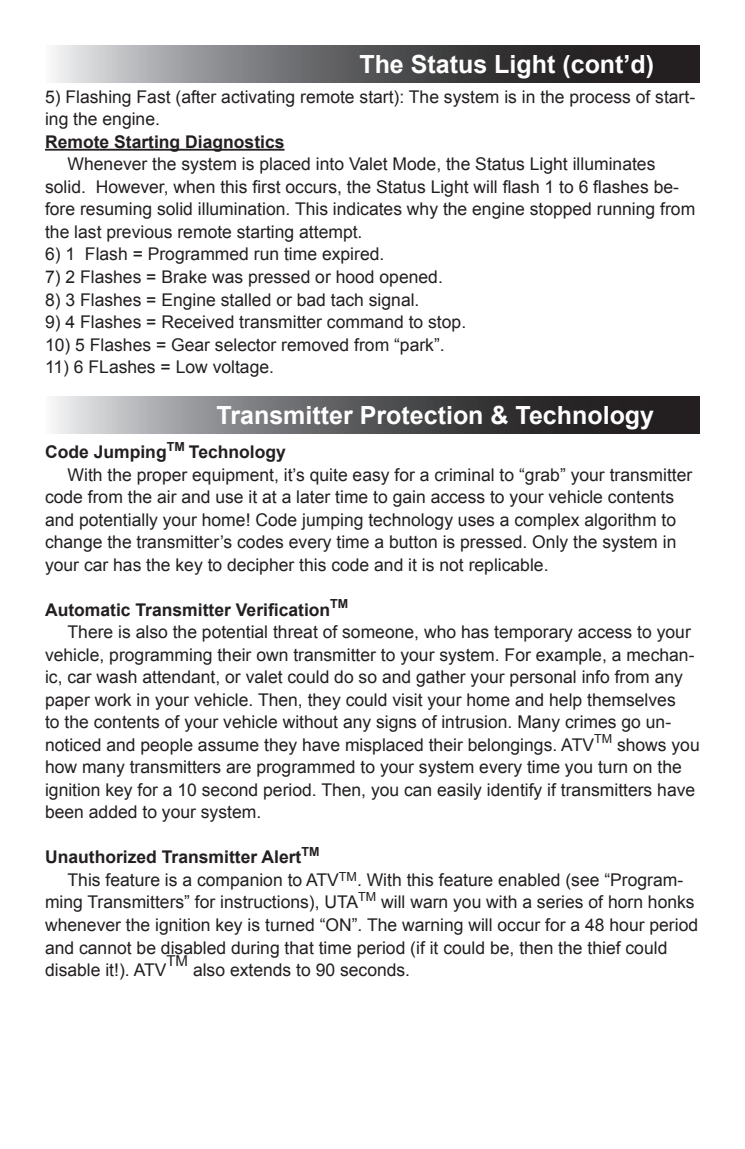
<style>
.page{position:relative;width:745px;height:1149px;background:#fff}
.page>*{position:absolute;margin:0;border:0;box-sizing:border-box;transform-origin:0 0}
.t1{font:700 25px "Arial";color:#fff}
.t2{font:17.5px/22.5px "Arial";color:#231f20}
.t3{font:700 17.5px "Arial";color:#231f20}
.t4{font:15px "Arial";color:#231f20}
</style>
<div class="page">
<svg style="left:53px;top:45px;width:645px;height:37px;background:#646365"></svg>
<hr style="left:45px;top:149px;width:239px;height:2px;background:#231f20">
<svg style="left:53px;top:396px;width:645px;height:37px;background:#646365"></svg>
<h1 class="t1" style="left:359px;top:47px;width:296px">The Status Light (cont’d)</h1>
<p class="t2" style="left:45px;top:86px;width:651px">5) Flashing Fast (after activating remote start): The system is in the process of start&shy;ing the engine.</p>
<p class="t3" style="left:45px;top:130px;width:241px">Remote Starting Diagnostics</p>
<p class="t2" style="left:45px;top:153px;width:651px;text-indent:23px">Whenever the system is placed into Valet Mode, the Status Light illuminates solid. However, when this first occurs, the Status Light will flash 1 to 6 flashes be&shy;fore resuming solid illumination. This indicates why the engine stopped running from the last previous remote starting attempt.</p>
<p class="t2" style="left:45px;top:243px;width:337px">6) 1 Flash = Programmed run time expired.</p>
<p class="t2" style="left:45px;top:266px;width:396px">7) 2 Flashes = Brake was pressed or hood opened.</p>
<p class="t2" style="left:45px;top:288px;width:372px">8) 3 Flashes = Engine stalled or bad tach signal.</p>
<p class="t2" style="left:45px;top:311px;width:419px">9) 4 Flashes = Received transmitter command to stop.</p>
<p class="t2" style="left:45px;top:333px;width:398px">10) 5 Flashes = Gear selector removed from “park”.</p>
<p class="t2" style="left:45px;top:356px;width:227px">11) 6 FLashes = Low voltage.</p>
<h1 class="t1" style="left:216px;top:398px;width:439px">Transmitter Protection &amp; Technology</h1>
<p class="t3" style="left:45px;top:440px;width:242px">Code Jumping<sup>TM</sup> Technology</p>
<p class="t2" style="left:68px;top:463px;width:626px">With the proper equipment, it’s quite easy for a criminal to “grab” your transmitter</p>
<p class="t2" style="left:45px;top:486px;width:630px">code from the air and use it at a later time to gain access to your vehicle contents</p>
<p class="t2" style="left:45px;top:508px;width:632px">and potentially your home! Code jumping technology uses a complex algorithm to</p>
<p class="t2" style="left:45px;top:531px;width:632px">change the transmitter’s codes every time a button is pressed. Only the system in</p>
<p class="t2" style="left:45px;top:553px;width:501px">your car has the key to decipher this code and it is not replicable.</p>
<p class="t3" style="left:45px;top:597px;width:304px">Automatic Transmitter Verification<sup>TM</sup></p>
<p class="t2" style="left:68px;top:620px;width:624px">There is also the potential threat of someone, who has temporary access to your</p>
<p class="t2" style="left:45px;top:643px;width:650px">vehicle, programming their own transmitter to your system. For example, a mechan-</p>
<p class="t2" style="left:45px;top:666px;width:639px">ic, car wash attendant, or valet could do so and gather your personal info from any</p>
<p class="t2" style="left:45px;top:688px;width:631px">paper work in your vehicle. Then, they could visit your home and help themselves</p>
<p class="t2" style="left:45px;top:711px;width:627px">to the contents of your vehicle without any signs of intrusion. Many crimes go un-</p>
<p class="t2" style="left:45px;top:733px;width:655px">noticed and people assume they have misplaced their belongings. ATV<sup>TM</sup> shows you</p>
<p class="t2" style="left:45px;top:755px;width:638px">how many transmitters are programmed to your system every time you turn on the</p>
<p class="t2" style="left:45px;top:778px;width:651px">ignition key for a 10 second period. Then, you can easily identify if transmitters have</p>
<p class="t2" style="left:45px;top:801px;width:214px">been added to your system.</p>
<p class="t3" style="left:45px;top:845px;width:276px">Unauthorized Transmitter Alert<sup>TM</sup></p>
<p class="t2" style="left:68px;top:868px;width:616px">This feature is a companion to ATV<sup>TM</sup>. With this feature enabled (see “Program-</p>
<p class="t2" style="left:45px;top:890px;width:650px">ming Transmitters” for instructions), UTA<sup>TM</sup> will warn you with a series of horn honks</p>
<p class="t2" style="left:45px;top:913px;width:654px">whenever the ignition key is turned “ON”. The warning will occur for a 48 hour period</p>
<p class="t2" style="left:45px;top:936px;width:623px">and cannot be disabled during that time period (if it could be, then the thief could</p>
<p class="t2" style="left:45px;top:958px;width:123px">disable it!). ATV</p>
<p class="t4" style="left:166px;top:950px;width:23px">TM</p>
<p class="t2" style="left:193px;top:958px;width:215px">also extends to 90 seconds.</p>
</div>
